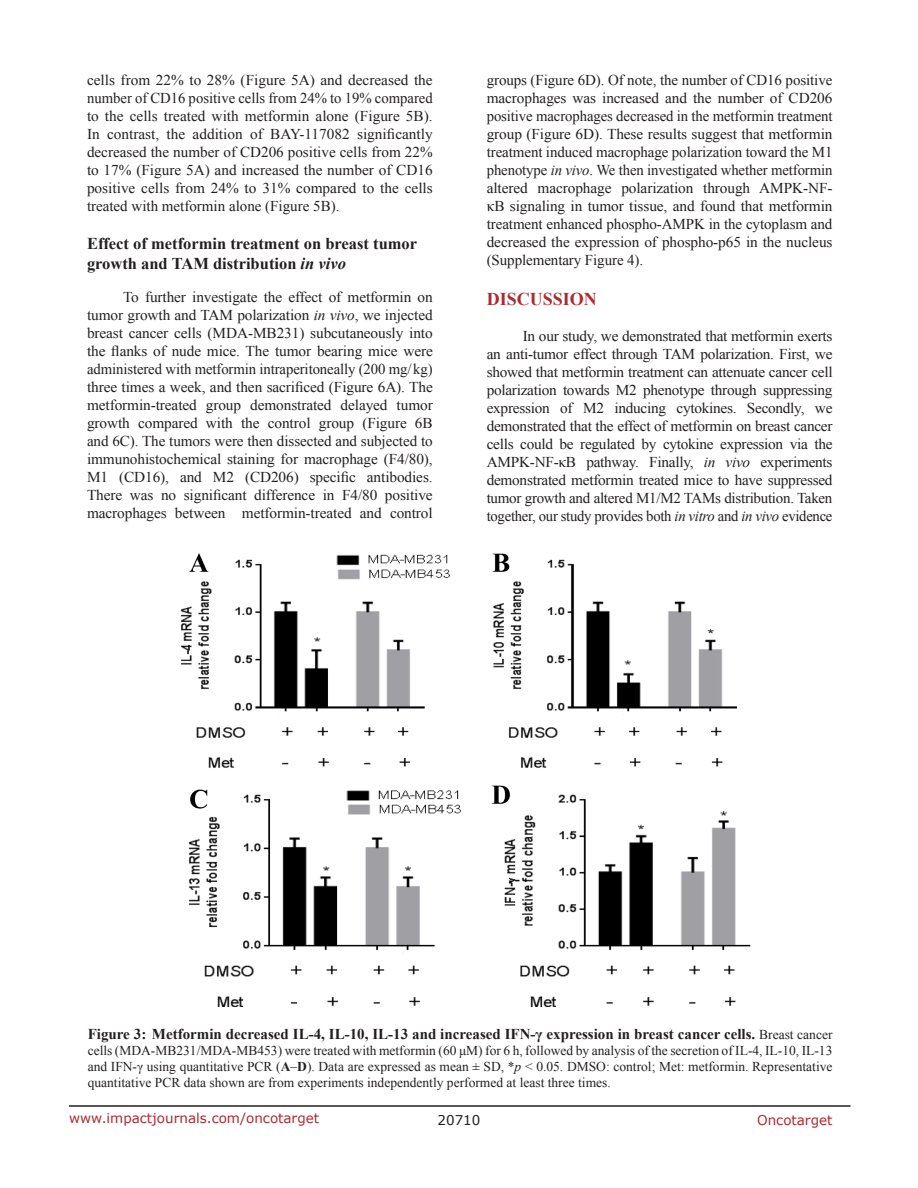
<style>
.page{position:relative;width:918px;height:1188px;background:#fff}
.page>*{position:absolute;margin:0;border:0;box-sizing:border-box;transform-origin:0 0}
.Heading{font:700 18px "Times New Roman";color:#ac2b31}
.SubHeading_middle{font:700 16.5px/19.8px "Times New Roman";color:#231f20}
.BodyText{font:15px/18px "Times New Roman";letter-spacing:-.005em;color:#231f20;text-align:justify}
.FigureText{font:700 15px "Times New Roman";color:#231f20}
.FigureText-2{font:13.5px/16.2px "Times New Roman";color:#231f20;text-align:justify}
.t1{font:13.5px "Verdana";color:#ac2b31}
.t2{font:13.5px "Verdana";color:#231f20}
.s1{font-style:italic}
.s2{font-weight:400;font-size:13.5px}
.s3{font-weight:700}
</style>
<div class="page">
<hr style="left:69px;top:1105px;width:781px;height:2px;background:#231f20">
<img style="left:181px;top:553px;width:570px;height:454px">
<p class="BodyText" style="left:87px;top:71px;width:347px">cells from 22% to 28% (Figure 5A) and decreased the number of CD16 positive cells from 24% to 19% compared to the cells treated with metformin alone (Figure 5B).<br>In contrast, the addition of BAY-117082 significantly decreased the number of CD206 positive cells from 22% to 17% (Figure 5A) and increased the number of CD16 positive cells from 24% to 31% compared to the cells treated with metformin alone (Figure 5B).</p>
<p class="SubHeading_middle" style="left:87px;top:233px;width:332px">Effect of metformin treatment on breast tumor growth and TAM distribution <span class="s1">in vivo</span></p>
<p class="BodyText" style="left:87px;top:288px;width:347px;text-indent:36px">To further investigate the effect of metformin on tumor growth and TAM polarization <span class="s1">in vivo</span>, we injected breast cancer cells (MDA-MB231) subcutaneously into the flanks of nude mice. The tumor bearing mice were administered with metformin intraperitoneally (200 mg/kg) three times a week, and then sacrificed (Figure 6A). The metformin-treated group demonstrated delayed tumor growth compared with the control group (Figure 6B and 6C). The tumors were then dissected and subjected to immunohistochemical staining for macrophage (F4/80), M1 (CD16), and M2 (CD206) specific antibodies.<br>There was no significant difference in F4/80 positive macrophages between metformin-treated and control</p>
<p class="BodyText" style="left:487px;top:71px;width:347px">groups (Figure 6D). Of note, the number of CD16 positive macrophages was increased and the number of CD206 positive macrophages decreased in the metformin treatment group (Figure 6D). These results suggest that metformin treatment induced macrophage polarization toward the M1 phenotype <span class="s1">in vivo</span>. We then investigated whether metformin altered macrophage polarization through AMPK-NF&shy;κB signaling in tumor tissue, and found that metformin treatment enhanced phospho-AMPK in the cytoplasm and decreased the expression of phospho-p65 in the nucleus (Supplementary Figure 4).</p>
<p class="Heading" style="left:487px;top:287px;width:112px">DISCUSSION</p>
<p class="BodyText" style="left:487px;top:327px;width:347px;text-indent:36px">In our study, we demonstrated that metformin exerts an anti-tumor effect through TAM polarization. First, we showed that metformin treatment can attenuate cancer cell polarization towards M2 phenotype through suppressing expression of M2 inducing cytokines. Secondly, we demonstrated that the effect of metformin on breast cancer cells could be regulated by cytokine expression via the AMPK-NF-κB pathway. Finally, <span class="s1">in vivo</span> experiments demonstrated metformin treated mice to have suppressed tumor growth and altered M1/M2 TAMs distribution. Taken together, our study provides both <span class="s1">in vitro</span> and <span class="s1">in vivo</span> evidence</p>
<p class="FigureText" style="left:88px;top:1023px;width:746px">Figure 3: Metformin decreased IL-4, IL-10, IL-13 and increased IFN-γ expression in breast cancer cells. <span class="s2">Breast cancer</span></p>
<p class="FigureText-2" style="left:88px;top:1042px;width:746px">cells (MDA-MB231/MDA-MB453) were treated with metformin (60 μM) for 6 h, followed by analysis of the secretion of IL-4, IL-10, IL-13 and IFN-γ using quantitative PCR (<span class="s3">A</span>–<span class="s3">D</span>). Data are expressed as mean ± SD, *<span class="s1">p</span> &lt; 0.05. DMSO: control; Met: metformin. Representative quantitative PCR data shown are from experiments independently performed at least three times.</p>
<p class="t1" style="left:69px;top:1109px;width:252px">www.impactjournals.com/oncotarget</p>
<p class="t2" style="left:438px;top:1111px;width:44px">20710</p>
<p class="t1" style="left:757px;top:1111px;width:77px">Oncotarget</p>
</div>
